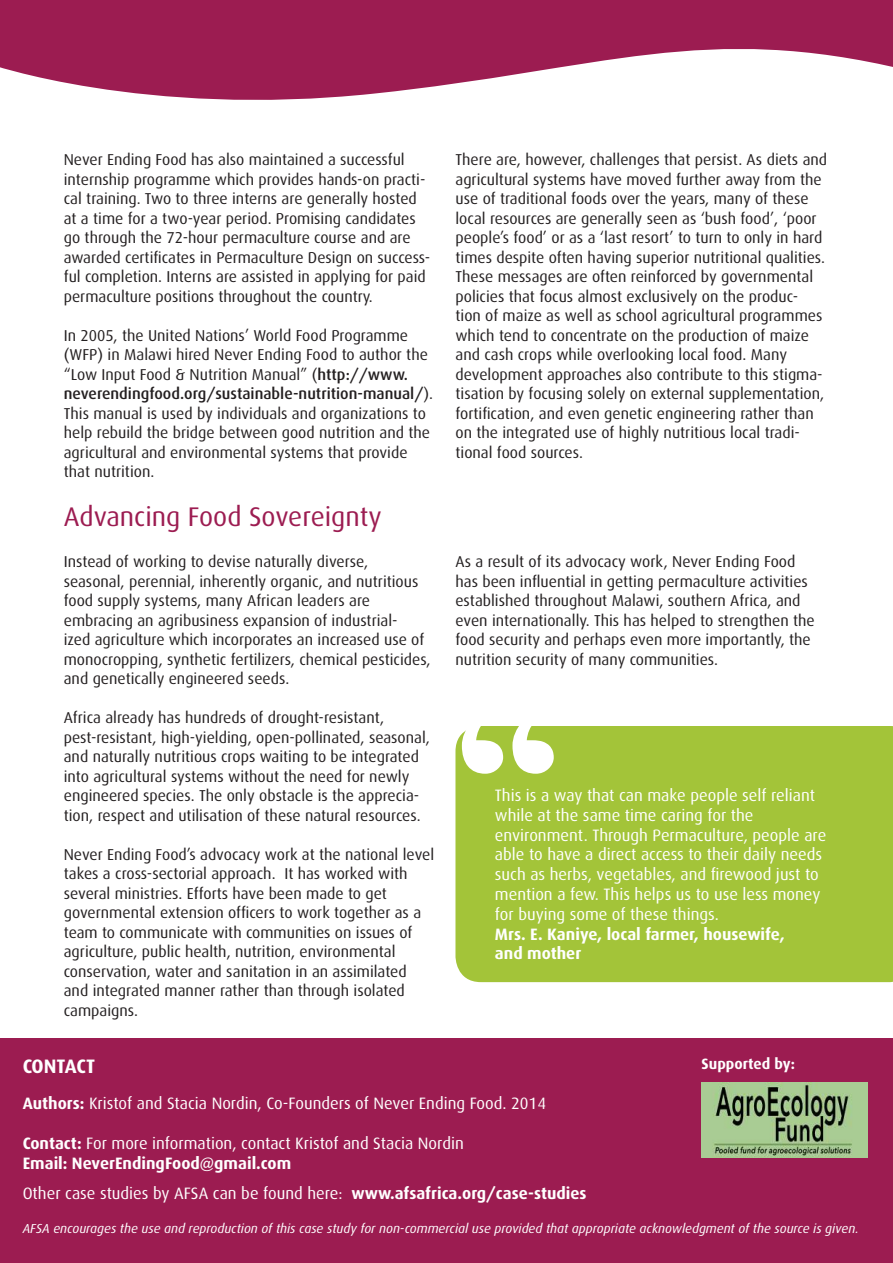
<style>
.page{position:relative;width:893px;height:1263px;background:#fff}
.page>*{position:absolute;margin:0;border:0;box-sizing:border-box;transform-origin:0 0}
.t1{font:27px "Dax";color:#9c1c51}
.t2{font:700 19.5px "Dax";letter-spacing:-.005em;color:#fff}
.t3{font:16.5px/19.8px "Dax";color:#fff}
.t4{font:700 16.5px/19.8px "Dax";color:#fff}
.t5{font:15.75px/19.5px "Dax";color:#231f20}
.t6{font:700 15px "Dax";color:#fff}
.t7{font:italic 13.05px "Dax";color:#fff}
.s1{font-weight:500}
.s2{font-weight:700}
</style>
<div class="page">
<svg style="left:0;top:0;width:893px;height:100px;fill:#9c1c51"></svg>
<div style="left:0;top:1039px;width:893px;height:224px;background:#9c1c51"></div>
<img style="left:702px;top:1082px;width:165px;height:76px">
<div style="left:455px;top:726px;width:438px;height:256px;background:#a3c439"></div>
<svg style="left:462px;top:726px;width:92px;height:48px"></svg>
<p class="t5" style="left:64px;top:150px;width:368px">Never Ending Food has also maintained a successful internship programme which provides hands-on practi&shy;cal training. Two to three interns are generally hosted at a time for a two-year period. Promising candidates go through the 72-hour permaculture course and are awarded certificates in Permaculture Design on success&shy;ful completion. Interns are assisted in applying for paid permaculture positions throughout the country.</p>
<p class="t5" style="left:64px;top:326px;width:371px">In 2005, the United Nations’ World Food Programme (WFP) in Malawi hired Never Ending Food to author the “Low Input Food &amp; Nutrition Manual” (<span class="s1">http://www. neverendingfood.org/sustainable-nutrition-manual/</span>).<br>This manual is used by individuals and organizations to help rebuild the bridge between good nutrition and the agricultural and environmental systems that provide that nutrition.</p>
<h1 class="t1" style="left:64px;top:501px;width:319px">Advancing Food Sovereignty</h1>
<p class="t5" style="left:64px;top:552px;width:368px">Instead of working to devise naturally diverse, seasonal, perennial, inherently organic, and nutritious food supply systems, many African leaders are embracing an agribusiness expansion of industrial-<br>ized agriculture which incorporates an increased use of monocropping, synthetic fertilizers, chemical pesticides, and genetically engineered seeds.</p>
<p class="t5" style="left:64px;top:708px;width:368px">Africa already has hundreds of drought-resistant, pest-resistant, high-yielding, open-pollinated, seasonal, and naturally nutritious crops waiting to be integrated into agricultural systems without the need for newly engineered species. The only obstacle is the apprecia&shy;tion, respect and utilisation of these natural resources.</p>
<p class="t5" style="left:64px;top:844px;width:372px">Never Ending Food’s advocacy work at the national level takes a cross-sectorial approach. It has worked with several ministries. Efforts have been made to get governmental extension officers to work together as a team to communicate with communities on issues of agriculture, public health, nutrition, environmental conservation, water and sanitation in an assimilated and integrated manner rather than through isolated campaigns.</p>
<p class="t5" style="left:455px;top:150px;width:373px">There are, however, challenges that persist. As diets and agricultural systems have moved further away from the use of traditional foods over the years, many of these local resources are generally seen as ‘bush food’, ‘poor people’s food’ or as a ‘last resort’ to turn to only in hard times despite often having superior nutritional qualities.<br>These messages are often reinforced by governmental policies that focus almost exclusively on the produc&shy;tion of maize as well as school agricultural programmes which tend to concentrate on the production of maize and cash crops while overlooking local food. Many development approaches also contribute to this stigma&shy;tisation by focusing solely on external supplementation, fortification, and even genetic engineering rather than on the integrated use of highly nutritious local tradi&shy;tional food sources.</p>
<p class="t5" style="left:455px;top:552px;width:361px">As a result of its advocacy work, Never Ending Food has been influential in getting permaculture activities established throughout Malawi, southern Africa, and even internationally. This has helped to strengthen the food security and perhaps even more importantly, the nutrition security of many communities.</p>
<p class="t3" style="left:495px;top:785px;width:333px">This is a way that can make people self reliant while at the same time caring for the environment. Through Permaculture, people are able to have a direct access to their daily needs such as herbs, vegetables, and firewood just to mention a few. This helps us to use less money for buying some of these things.</p>
<p class="t4" style="left:495px;top:924px;width:291px">Mrs. E. Kaniye, local farmer, housewife, and mother</p>
<p class="t6" style="left:702px;top:1056px;width:95px">Supported by:</p>
<p class="t2" style="left:23px;top:1055px;width:74px">CONTACT</p>
<p class="t3" style="left:23px;top:1094px;width:525px"><span class="s2">Authors:</span> Kristof and Stacia Nordin, Co-Founders of Never Ending Food. 2014</p>
<p class="t3" style="left:23px;top:1133px;width:443px"><span class="s2">Contact:</span> For more information, contact Kristof and Stacia Nordin<br><span class="s2">Email: NeverEndingFood@gmail.com</span></p>
<p class="t3" style="left:23px;top:1183px;width:565px">Other case studies by AFSA can be found here: <span class="s2">www.afsafrica.org/case-studies</span></p>
<p class="t7" style="left:23px;top:1221px;width:837px">AFSA encourages the use and reproduction of this case study for non-commercial use provided that appropriate acknowledgment of the source is given.</p>
</div>
